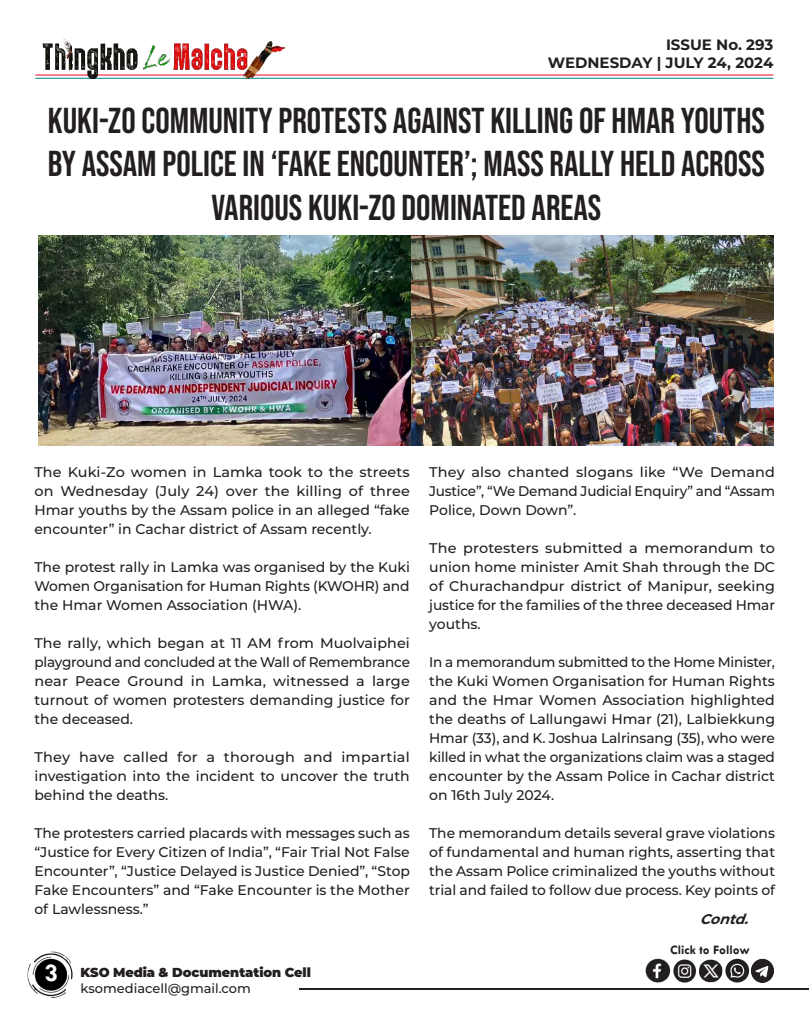
<style>
.page{position:relative;width:810px;height:1013px;background:#fff}
.page>*{position:absolute;margin:0;border:0;box-sizing:border-box;transform-origin:0 0}
.t1{font:36px/43.2px "Bebas Neue";color:#231f20;text-align:center}
.t2{font:700 26px "Tw Cen";color:#fff}
.t3{font:700 15px/18px "Montserrat";color:#231f20;text-align:right}
.t4{font:500 14px/19px "Montserrat";color:#231f20;text-align:justify}
.t5{font:italic 700 14px "Montserrat";color:#231f20}
.t6{font:900 13px "Montserrat";letter-spacing:-.005em;color:#231f20}
.t7{font:500 13px "Montserrat";color:#231f20}
.t8{font:700 13px "Tw Cen";color:#231f20}
</style>
<div class="page">
<hr style="left:299px;top:988px;width:509px;height:1px;background:#231f20">
<img style="left:27px;top:951px;width:46px;height:47px">
<hr style="left:35px;top:74px;width:738px;height:1px;background:#ff002d">
<hr style="left:35px;top:78px;width:738px;height:1px;background:#00848b">
<img style="left:35px;top:38px;width:254px;height:41px">
<img style="left:645px;top:958px;width:129px;height:25px">
<img style="left:39px;top:235px;width:735px;height:211px">
<p class="t3" style="left:548px;top:35px;width:227px">ISSUE No. 293<br>WEDNESDAY | JULY 24, 2024</p>
<h1 class="t1" style="left:48px;top:99px;width:718px">KUKI-ZO COMMUNITY PROTESTS AGAINST KILLING OF HMAR YOUTHS<br>BY ASSAM POLICE IN ‘FAKE ENCOUNTER’; MASS RALLY HELD ACROSS<br>VARIOUS KUKI-ZO DOMINATED AREAS</h1>
<p class="t4" style="left:34px;top:462px;width:377px">The Kuki-Zo women in Lamka took to the streets on Wednesday (July 24) over the killing of three Hmar youths by the Assam police in an alleged “fake encounter” in Cachar district of Assam recently.</p>
<p class="t4" style="left:34px;top:557px;width:377px">The protest rally in Lamka was organised by the Kuki Women Organisation for Human Rights (KWOHR) and the Hmar Women Association (HWA).</p>
<p class="t4" style="left:34px;top:633px;width:377px">The rally, which began at 11 AM from Muolvaiphei playground and concluded at the Wall of Remembrance near Peace Ground in Lamka, witnessed a large turnout of women protesters demanding justice for the deceased.</p>
<p class="t4" style="left:34px;top:747px;width:377px">They have called for a thorough and impartial investigation into the incident to uncover the truth behind the deaths.</p>
<p class="t4" style="left:34px;top:823px;width:377px">The protesters carried placards with messages such as “Justice for Every Citizen of India”, “Fair Trial Not False Encounter”, “Justice Delayed is Justice Denied”, “Stop Fake Encounters” and “Fake Encounter is the Mother of Lawlessness.”</p>
<h2 class="t2" style="left:44px;top:957px;width:15px">3</h2>
<p class="t6" style="left:81px;top:962px;width:232px">KSO Media &amp; Documentation Cell</p>
<p class="t7" style="left:81px;top:978px;width:172px">ksomediacell@gmail.com</p>
<p class="t4" style="left:429px;top:462px;width:347px">They also chanted slogans like “We Demand Justice”, “We Demand Judicial Enquiry” and “Assam Police, Down Down”.</p>
<p class="t4" style="left:429px;top:538px;width:347px">The protesters submitted a memorandum to union home minister Amit Shah through the DC of Churachandpur district of Manipur, seeking justice for the families of the three deceased Hmar youths.</p>
<p class="t4" style="left:429px;top:652px;width:347px">In a memorandum submitted to the Home Minister, the Kuki Women Organisation for Human Rights and the Hmar Women Association highlighted the deaths of Lallungawi Hmar (21), Lalbiekkung Hmar (33), and K. Joshua Lalrinsang (35), who were killed in what the organizations claim was a staged encounter by the Assam Police in Cachar district on 16th July 2024.</p>
<p class="t4" style="left:429px;top:823px;width:347px">The memorandum details several grave violations of fundamental and human rights, asserting that the Assam Police criminalized the youths without trial and failed to follow due process. Key points of</p>
<p class="t5" style="left:700px;top:909px;width:56px">Contd.</p>
<p class="t8" style="left:670px;top:942px;width:81px">Click to Follow</p>
</div>
